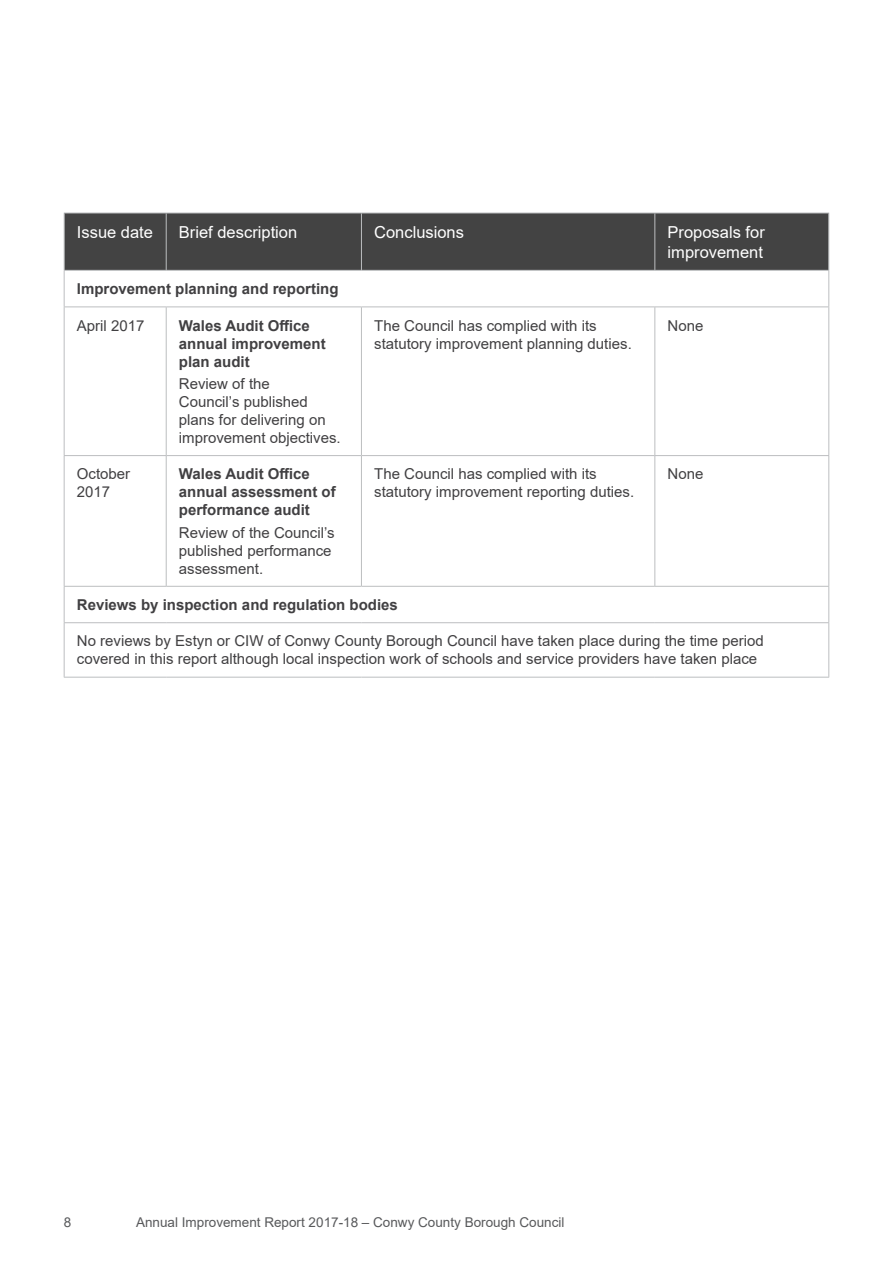
<style>
.page{position:relative;width:893px;height:1263px;background:#fff}
.page>*{position:absolute;margin:0;border:0;box-sizing:border-box;transform-origin:0 0}
.Table_header_text{font:16.5px/19.8px "Arial";color:#fff}
.Table_text{font:15px/18px "Arial";color:#414042}
.Table_text-2{font:700 15px/18px "Arial";color:#414042}
.Table_bullet_text{font:15px/18px "Arial";color:#414042}
.Table_proposals{font:15px "Arial";color:#414042}
.t1{font:13.5px "Arial";color:#58595b}
</style>
<div class="page">
<div style="left:65px;top:214px;width:763px;height:56px;background:#434343"></div>
<svg style="left:65px;top:307px;width:763px;height:370px"></svg>
<hr style="left:64px;top:213px;width:102px;height:1px;background:#bcbec0">
<hr style="left:64px;top:213px;width:1px;height:57px;background:#bcbec0">
<hr style="left:166px;top:213px;width:195px;height:1px;background:#bcbec0">
<hr style="left:166px;top:213px;width:1px;height:57px;background:#bcbec0">
<hr style="left:361px;top:213px;width:294px;height:1px;background:#bcbec0">
<hr style="left:361px;top:213px;width:1px;height:57px;background:#bcbec0">
<hr style="left:655px;top:213px;width:174px;height:1px;background:#bcbec0">
<hr style="left:654px;top:213px;width:1px;height:57px;background:#bcbec0">
<hr style="left:828px;top:213px;width:1px;height:57px;background:#bcbec0">
<hr style="left:64px;top:270px;width:102px;height:1px;background:#bcbec0">
<hr style="left:64px;top:271px;width:1px;height:35px;background:#bcbec0">
<hr style="left:166px;top:270px;width:195px;height:1px;background:#bcbec0">
<hr style="left:361px;top:270px;width:294px;height:1px;background:#bcbec0">
<hr style="left:655px;top:270px;width:174px;height:1px;background:#bcbec0">
<hr style="left:828px;top:271px;width:1px;height:35px;background:#bcbec0">
<hr style="left:64px;top:306px;width:102px;height:1px;background:#bcbec0">
<hr style="left:64px;top:307px;width:1px;height:148px;background:#bcbec0">
<hr style="left:166px;top:306px;width:195px;height:1px;background:#bcbec0">
<hr style="left:166px;top:307px;width:1px;height:148px;background:#bcbec0">
<hr style="left:361px;top:306px;width:294px;height:1px;background:#bcbec0">
<hr style="left:361px;top:307px;width:1px;height:148px;background:#bcbec0">
<hr style="left:655px;top:306px;width:174px;height:1px;background:#bcbec0">
<hr style="left:654px;top:307px;width:1px;height:148px;background:#bcbec0">
<hr style="left:828px;top:307px;width:1px;height:148px;background:#bcbec0">
<hr style="left:64px;top:455px;width:102px;height:1px;background:#bcbec0">
<hr style="left:64px;top:456px;width:1px;height:130px;background:#bcbec0">
<hr style="left:166px;top:455px;width:195px;height:1px;background:#bcbec0">
<hr style="left:166px;top:456px;width:1px;height:130px;background:#bcbec0">
<hr style="left:361px;top:455px;width:294px;height:1px;background:#bcbec0">
<hr style="left:361px;top:456px;width:1px;height:130px;background:#bcbec0">
<hr style="left:655px;top:455px;width:174px;height:1px;background:#bcbec0">
<hr style="left:654px;top:456px;width:1px;height:130px;background:#bcbec0">
<hr style="left:828px;top:456px;width:1px;height:130px;background:#bcbec0">
<hr style="left:64px;top:586px;width:102px;height:1px;background:#bcbec0">
<hr style="left:64px;top:587px;width:1px;height:35px;background:#bcbec0">
<hr style="left:166px;top:586px;width:195px;height:1px;background:#bcbec0">
<hr style="left:361px;top:586px;width:294px;height:1px;background:#bcbec0">
<hr style="left:655px;top:586px;width:174px;height:1px;background:#bcbec0">
<hr style="left:828px;top:587px;width:1px;height:35px;background:#bcbec0">
<hr style="left:64px;top:622px;width:102px;height:1px;background:#bcbec0">
<hr style="left:64px;top:623px;width:1px;height:54px;background:#bcbec0">
<hr style="left:166px;top:622px;width:195px;height:1px;background:#bcbec0">
<hr style="left:361px;top:622px;width:294px;height:1px;background:#bcbec0">
<hr style="left:655px;top:622px;width:174px;height:1px;background:#bcbec0">
<hr style="left:828px;top:623px;width:1px;height:54px;background:#bcbec0">
<hr style="left:64px;top:677px;width:102px;height:1px;background:#bcbec0">
<hr style="left:166px;top:677px;width:195px;height:1px;background:#bcbec0">
<hr style="left:361px;top:677px;width:294px;height:1px;background:#bcbec0">
<hr style="left:655px;top:677px;width:174px;height:1px;background:#bcbec0">
<p class="Table_header_text" style="left:77px;top:222px;width:78px">Issue date</p>
<p class="Table_header_text" style="left:179px;top:222px;width:120px">Brief description</p>
<p class="Table_header_text" style="left:374px;top:222px;width:91px">Conclusions</p>
<p class="Table_header_text" style="left:668px;top:222px;width:99px">Proposals for improvement</p>
<p class="Table_text-2" style="left:77px;top:280px;width:263px">Improvement planning and reporting</p>
<p class="Table_text" style="left:77px;top:316px;width:69px">April 2017</p>
<p class="Table_text-2" style="left:179px;top:316px;width:148px">Wales Audit Office annual improvement plan audit</p>
<p class="Table_text" style="left:179px;top:374px;width:163px">Review of the<br>Council’s published plans for delivering on improvement objectives.</p>
<p class="Table_bullet_text" style="left:374px;top:316px;width:259px">The Council has complied with its statutory improvement planning duties.</p>
<p class="Table_proposals" style="left:668px;top:315px;width:37px">None</p>
<p class="Table_text" style="left:77px;top:465px;width:55px">October<br>2017</p>
<p class="Table_text-2" style="left:179px;top:465px;width:158px">Wales Audit Office annual assessment of performance audit</p>
<p class="Table_text" style="left:179px;top:523px;width:157px">Review of the Council’s published performance assessment.</p>
<p class="Table_bullet_text" style="left:374px;top:465px;width:262px">The Council has complied with its statutory improvement reporting duties.</p>
<p class="Table_proposals" style="left:668px;top:464px;width:37px">None</p>
<p class="Table_text-2" style="left:77px;top:596px;width:322px">Reviews by inspection and regulation bodies</p>
<p class="Table_text" style="left:77px;top:632px;width:688px">No reviews by Estyn or CIW of Conwy County Borough Council have taken place during the time period covered in this report although local inspection work of schools and service providers have taken place</p>
<p class="t1" style="left:64px;top:1213px;width:9px">8</p>
<p class="t1" style="left:136px;top:1213px;width:430px">Annual Improvement Report 2017-18 – Conwy County Borough Council</p>
</div>
